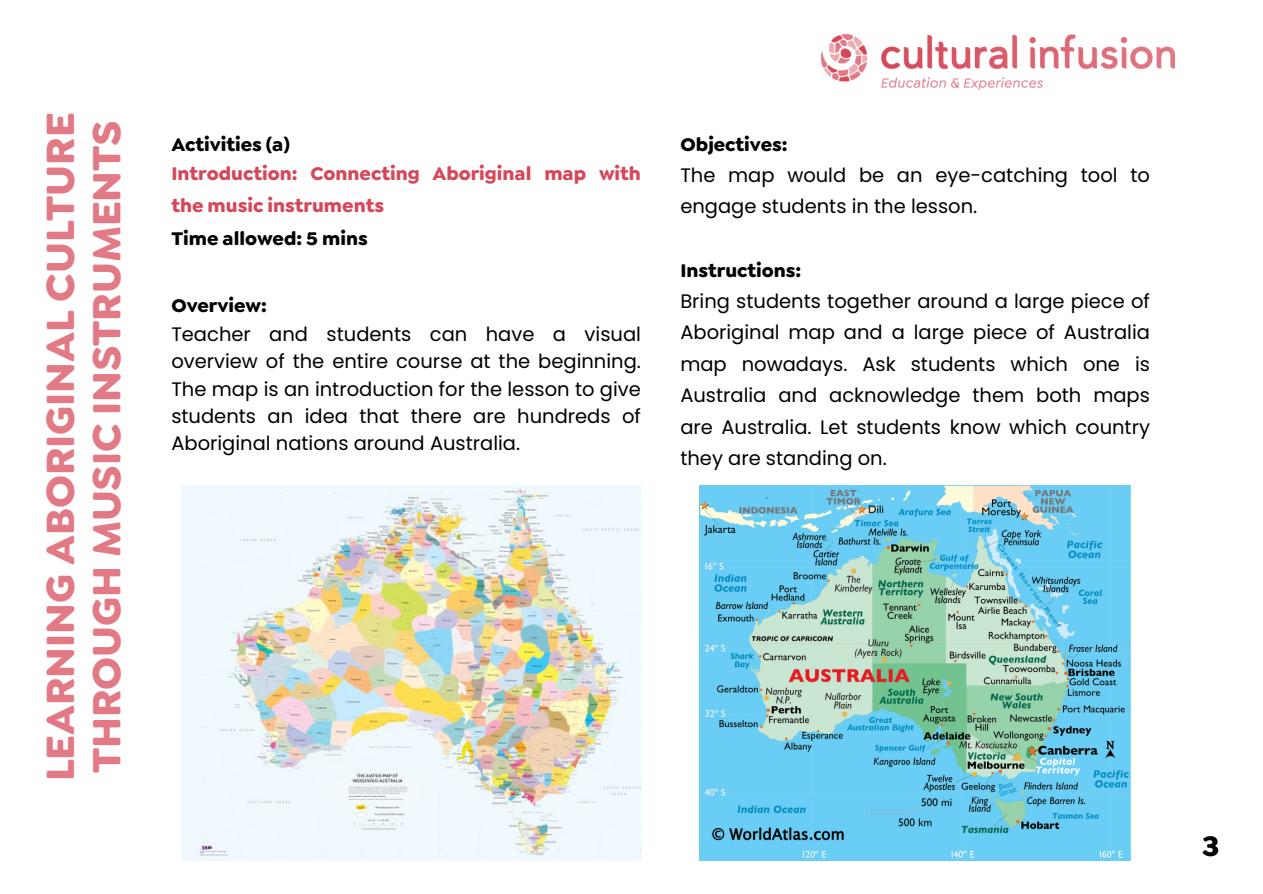
<style>
.page{position:relative;width:1263px;height:894px;background:#fff}
.page>*{position:absolute;margin:0;border:0;box-sizing:border-box;transform-origin:0 0}
.t1{font:700 42px/46.2px "Goldplay";color:#e27a86}
.t2{font:700 30px "Goldplay";color:#000}
.t3{font:19.5px/31.5px "Poppins";color:#000;text-align:justify}
.t4{font:700 19.5px "Goldplay";color:#000}
.t5{font:700 19.5px/31.5px "Goldplay";color:#d54859}
</style>
<div class="page">
<img style="left:822px;top:34px;width:352px;height:56px">
<img style="left:182px;top:485px;width:460px;height:375px">
<img style="left:700px;top:485px;width:430px;height:375px">
<p class="t1" style="left:37px;top:781px;width:670px;rotate:-90deg">LEARNING ABORIGINAL CULTURE<br>THROUGH MUSIC INSTRUMENTS</p>
<p class="t4" style="left:171px;top:131px;width:120px">Activities (a)</p>
<p class="t5" style="left:171px;top:158px;width:471px">Introduction: Connecting Aboriginal map with the music instruments</p>
<p class="t4" style="left:171px;top:225px;width:198px">Time allowed: 5 mins</p>
<p class="t4" style="left:171px;top:292px;width:97px">Overview:</p>
<p class="t3" style="left:171px;top:321px;width:471px;line-height:27px">Teacher and students can have a visual overview of the entire course at the beginning.<br>The map is an introduction for the lesson to give students an idea that there are hundreds of Aboriginal nations around Australia.</p>
<p class="t4" style="left:680px;top:131px;width:109px">Objectives:</p>
<p class="t3" style="left:680px;top:159px;width:471px">The map would be an eye-catching tool to engage students in the lesson.</p>
<p class="t4" style="left:680px;top:257px;width:122px">Instructions:</p>
<p class="t3" style="left:680px;top:285px;width:471px">Bring students together around a large piece of Aboriginal map and a large piece of Australia map nowadays. Ask students which one is Australia and acknowledge them both maps are Australia. Let students know which country they are standing on.</p>
<p class="t2" style="left:1202px;top:825px;width:19px">3</p>
</div>
